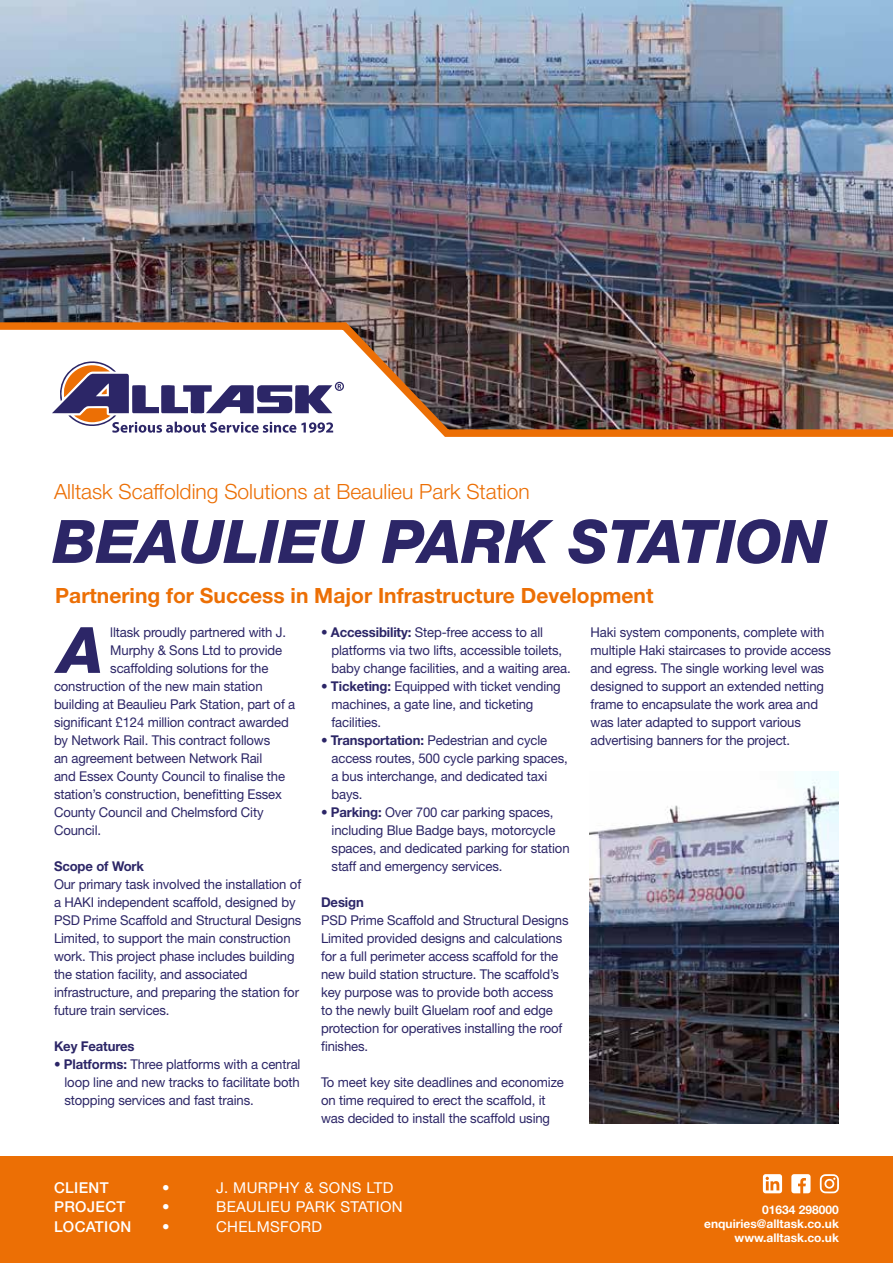
<style>
.page{position:relative;width:893px;height:1263px;background:#fff}
.page>*{position:absolute;margin:0;border:0;box-sizing:border-box;transform-origin:0 0}
.t1{font:italic 800 63.9px "Helvetica Neue LT Pro";color:#2c2667}
.t2{font:italic 800 60px "Helvetica Neue LT Pro";color:#2c2667}
.t3{font:700 21px "Helvetica Neue LT Pro";color:#ec6f05}
.t4{font:300 21px "Helvetica Neue LT Pro";color:#ec6f05}
.t5{font:15px "Helvetica Neue LT Pro";letter-spacing:.025em;color:#fff}
.t6{font:500 15px "Helvetica Neue LT Pro";letter-spacing:.025em;color:#fff}
.t7{font:13.5px/18px "Helvetica Neue LT Pro";letter-spacing:-.01em;color:#2c2667}
.t8{font:700 13.5px "Helvetica Neue LT Pro";letter-spacing:-.01em;color:#2c2667}
.t9{font:700 12px/14.4px "Helvetica Neue LT Pro";color:#fff;text-align:right}
.s1{font-weight:700}
</style>
<div class="page">
<img style="left:0;top:0;width:893px;height:319px">
<img style="left:0;top:319px;width:893px;height:118px">
<svg style="left:52px;top:360px;width:289px;height:73px"></svg>
<div style="left:335px;top:382px;width:9px;height:9px;border:1px solid #2c2667;border-radius:50%"></div>
<div style="left:0;top:1157px;width:893px;height:106px;background:#ec6f05"></div>
<svg style="left:791px;top:1174px;width:19px;height:19px"></svg>
<svg style="left:763px;top:1174px;width:19px;height:19px"></svg>
<svg style="left:820px;top:1174px;width:19px;height:19px"></svg>
<img style="left:589px;top:771px;width:250px;height:352px">
<h3 class="t4" style="left:54px;top:479px;width:477px">Alltask Scaffolding Solutions at Beaulieu Park Station</h3>
<h2 class="t2" style="left:53px;top:506px;width:775px">BEAULIEU PARK STATION</h2>
<h3 class="t3" style="left:55px;top:582px;width:600px">Partnering for Success in Major Infrastructure Development</h3>
<p class="t7" style="left:591px;top:623px;width:242px">Haki system components, complete with multiple Haki staircases to provide access and egress. The single working level was designed to support an extended netting frame to encapsulate the work area and was later adapted to support various advertising banners for the project.</p>
<p class="t7" style="left:332px;top:623px;width:241px;text-indent:-10px">• <span class="s1">Accessibility:</span> Step-free access to all platforms via two lifts, accessible toilets, baby change facilities, and a waiting area.</p>
<p class="t7" style="left:332px;top:677px;width:231px;text-indent:-11px">• <span class="s1">Ticketing:</span> Equipped with ticket vending machines, a gate line, and ticketing facilities.</p>
<p class="t7" style="left:332px;top:731px;width:238px;text-indent:-11px">• <span class="s1">Transportation:</span> Pedestrian and cycle access routes, 500 cycle parking spaces, a bus interchange, and dedicated taxi bays.</p>
<p class="t7" style="left:332px;top:803px;width:240px;text-indent:-11px">• <span class="s1">Parking:</span> Over 700 car parking spaces, including Blue Badge bays, motorcycle spaces, and dedicated parking for station staff and emergency services.</p>
<p class="t8" style="left:321px;top:893px;width:44px">Design</p>
<p class="t7" style="left:321px;top:911px;width:249px">PSD Prime Scaffold and Structural Designs Limited provided designs and calculations for a full perimeter access scaffold for the new build station structure. The scaffold’s key purpose was to provide both access<br>to the newly built Gluelam roof and edge protection for operatives installing the roof finishes.</p>
<p class="t7" style="left:321px;top:1073px;width:244px">To meet key site deadlines and economize on time required to erect the scaffold, it was decided to install the scaffold using</p>
<h1 class="t1" style="left:59px;top:612px;width:46px">A</h1>
<p class="t7" style="left:110px;top:623px;width:177px">lltask proudly partnered with J.</p>
<p class="t7" style="left:110px;top:641px;width:173px">Murphy &amp; Sons Ltd to provide</p>
<p class="t7" style="left:110px;top:659px;width:160px">scaffolding solutions for the</p>
<p class="t7" style="left:54px;top:677px;width:210px">construction of the new main station</p>
<p class="t7" style="left:54px;top:695px;width:243px">building at Beaulieu Park Station, part of a</p>
<p class="t7" style="left:54px;top:713px;width:236px">significant £124 million contract awarded</p>
<p class="t7" style="left:54px;top:731px;width:218px">by Network Rail. This contract follows</p>
<p class="t7" style="left:54px;top:749px;width:210px">an agreement between Network Rail</p>
<p class="t7" style="left:54px;top:767px;width:233px">and Essex County Council to finalise the</p>
<p class="t7" style="left:54px;top:785px;width:229px">station’s construction, benefitting Essex</p>
<p class="t7" style="left:54px;top:803px;width:211px">County Council and Chelmsford City</p>
<p class="t7" style="left:54px;top:821px;width:49px">Council.</p>
<p class="t8" style="left:54px;top:857px;width:92px">Scope of Work</p>
<p class="t7" style="left:54px;top:875px;width:249px">Our primary task involved the installation of a HAKI independent scaffold, designed by PSD Prime Scaffold and Structural Designs Limited, to support the main construction work. This project phase includes building the station facility, and associated infrastructure, and preparing the station for future train services.</p>
<p class="t8" style="left:54px;top:1037px;width:82px">Key Features</p>
<p class="t7" style="left:65px;top:1055px;width:237px;text-align:justify;text-indent:-11px">• <span class="s1">Platforms:</span> Three platforms with a central loop line and new tracks to facilitate both stopping services and fast trains.</p>
<p class="t6" style="left:54px;top:1178px;width:56px">CLIENT</p>
<p class="t5" style="left:162px;top:1178px;width:9px">•</p>
<p class="t5" style="left:216px;top:1178px;width:179px">J. MURPHY &amp; SONS LTD</p>
<p class="t6" style="left:54px;top:1198px;width:73px">PROJECT</p>
<p class="t5" style="left:162px;top:1198px;width:9px">•</p>
<p class="t5" style="left:216px;top:1198px;width:188px">BEAULIEU PARK STATION</p>
<p class="t6" style="left:54px;top:1217px;width:79px">LOCATION</p>
<p class="t5" style="left:162px;top:1217px;width:9px">•</p>
<p class="t5" style="left:216px;top:1217px;width:108px">CHELMSFORD</p>
<p class="t9" style="left:704px;top:1202px;width:136px">01634 298000 enquiries@alltask.co.uk www.alltask.co.uk</p>
</div>
